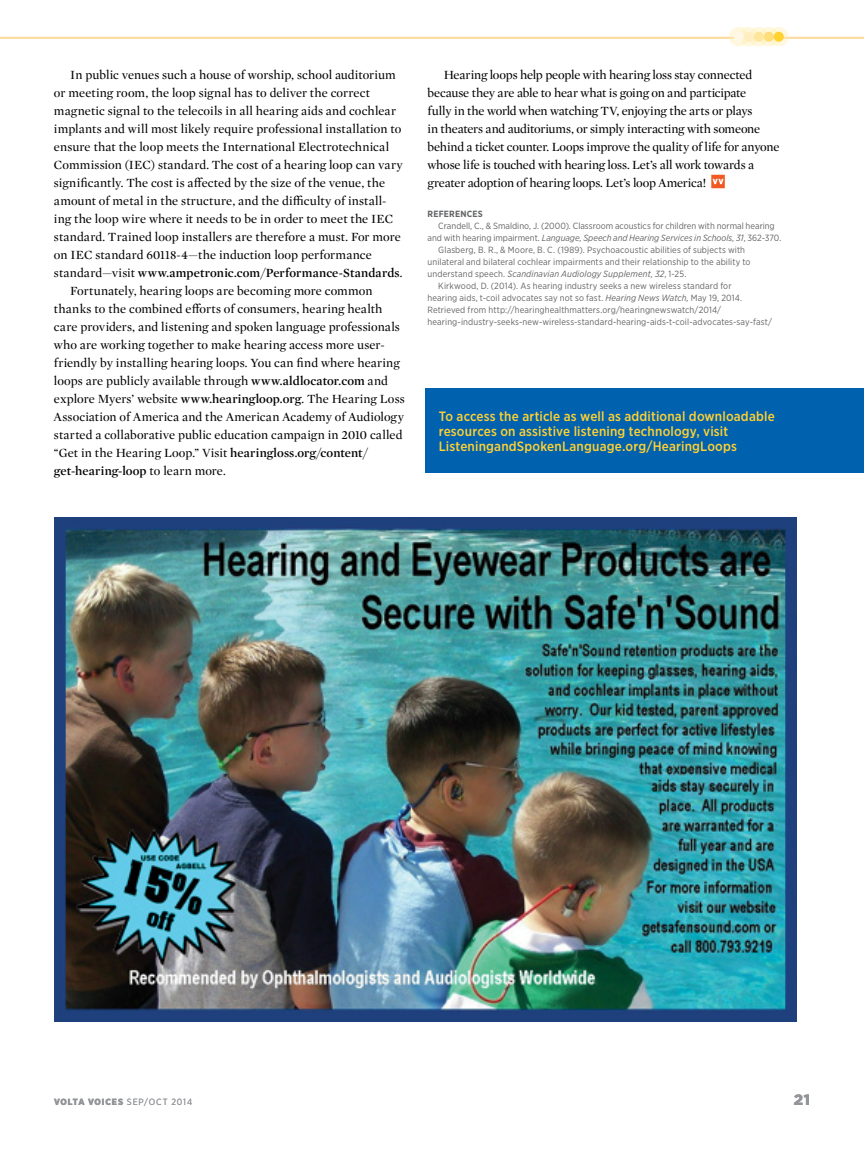
<style>
.page{position:relative;width:864px;height:1161px;background:#fff}
.page>*{position:absolute;margin:0;border:0;box-sizing:border-box;transform-origin:0 0}
.t1{font:900 15px "Gotham";color:#939598}
.t2{font:500 13.5px/15px "Gotham Narrow";letter-spacing:.015em;color:#ffd131}
.t3{font:12.75px/18px "Mercury Display";color:#000}
.t4{font:600 12.75px "Mercury Display";letter-spacing:.01em;color:#000}
.t5{font:12.75px "Mercury Display";letter-spacing:.02em;color:#000}
.t6{font:9px "Gotham Narrow";letter-spacing:.01em;color:#636466}
.t7{font:italic 9px "Gotham Narrow";letter-spacing:.005em;color:#636466}
.t8{font:900 9px "Gotham Narrow";letter-spacing:.1em;color:#939598}
.t9{font:700 9px "Gotham Narrow";letter-spacing:.025em;color:#636466}
.s1{font-weight:400}
.s2{font-weight:600}
.s3{font-style:normal}
.s4{font-style:italic}
</style>
<div class="page">
<svg style="left:711px;top:175px;width:14px;height:13px"></svg>
<div style="left:425px;top:388px;width:439px;height:84px;background:#0061af"></div>
<hr style="left:0;top:37px;width:864px;height:2px;background:#fcdba1">
<svg style="left:749px;top:27px;width:20px;height:19px"></svg>
<svg style="left:769px;top:27px;width:20px;height:19px"></svg>
<svg style="left:739px;top:27px;width:19px;height:19px"></svg>
<svg style="left:759px;top:27px;width:20px;height:19px"></svg>
<div style="left:764px;top:32px;width:10px;height:10px;background:#ffdd79;border-radius:50%"></div>
<div style="left:774px;top:32px;width:10px;height:10px;background:#ffd131;border-radius:50%"></div>
<svg style="left:729px;top:27px;width:19px;height:19px"></svg>
<div style="left:754px;top:32px;width:10px;height:10px;background:#ffe69d;border-radius:50%"></div>
<div style="left:744px;top:32px;width:10px;height:10px;background:#ffeec2;border-radius:50%"></div>
<div style="left:734px;top:32px;width:10px;height:10px;background:#fff8e8;border-radius:50%"></div>
<img style="left:54px;top:518px;width:742px;height:503px">
<p class="t3" style="left:70px;top:65px;width:327px">In public venues such a house of worship, school auditorium</p>
<p class="t3" style="left:54px;top:83px;width:318px">or meeting room, the loop signal has to deliver the correct</p>
<p class="t3" style="left:54px;top:101px;width:344px">magnetic signal to the telecoils in all hearing aids and cochlear</p>
<p class="t3" style="left:54px;top:119px;width:349px">implants and will most likely require professional installation to</p>
<p class="t3" style="left:54px;top:137px;width:337px">ensure that the loop meets the International Electrotechnical</p>
<p class="t3" style="left:54px;top:155px;width:350px">Commission (IEC) standard. The cost of a hearing loop can vary</p>
<p class="t3" style="left:54px;top:173px;width:333px">significantly. The cost is affected by the size of the venue, the</p>
<p class="t5" style="left:54px;top:192px;width:334px">amount of metal in the structure, and the difficulty of install-</p>
<p class="t3" style="left:54px;top:209px;width:341px">ing the loop wire where it needs to be in order to meet the IEC</p>
<p class="t3" style="left:54px;top:227px;width:348px">standard. Trained loop installers are therefore a must. For more</p>
<p class="t3" style="left:54px;top:245px;width:319px">on IEC standard 60118-4—the induction loop performance</p>
<p class="t4" style="left:54px;top:263px;width:350px"><span class="s1">standard—visit</span> www.ampetronic.com/Performance-Standards<span class="s1">.</span></p>
<p class="t3" style="left:70px;top:281px;width:304px">Fortunately, hearing loops are becoming more common</p>
<p class="t3" style="left:54px;top:299px;width:330px">thanks to the combined efforts of consumers, hearing health</p>
<p class="t3" style="left:54px;top:317px;width:347px">care providers, and listening and spoken language professionals</p>
<p class="t3" style="left:54px;top:335px;width:332px">who are working together to make hearing access more user-</p>
<p class="t3" style="left:54px;top:353px;width:347px">friendly by installing hearing loops. You can find where hearing</p>
<p class="t3" style="left:54px;top:371px;width:335px">loops are publicly available through <span class="s2">www.aldlocator.com</span> and</p>
<p class="t3" style="left:54px;top:389px;width:352px">explore Myers’ website <span class="s2">www.hearingloop.org</span>. The Hearing Loss</p>
<p class="t3" style="left:54px;top:407px;width:351px">Association of America and the American Academy of Audiology</p>
<p class="t3" style="left:54px;top:425px;width:350px">started a collaborative public education campaign in 2010 called</p>
<p class="t3" style="left:54px;top:443px;width:315px">“Get in the Hearing Loop.” Visit <span class="s2">hearingloss.org/content/</span></p>
<p class="t4" style="left:54px;top:462px;width:173px">get-hearing-loop <span class="s1">to learn more.</span></p>
<p class="t3" style="left:427px;top:65px;width:354px;text-indent:16px">Hearing loops help people with hearing loss stay connected because they are able to hear what is going on and participate<br>fully in the world when watching TV, enjoying the arts or plays<br>in theaters and auditoriums, or simply interacting with someone behind a ticket counter. Loops improve the quality of life for anyone whose life is touched with hearing loss. Let’s all work towards a greater adoption of hearing loops. Let’s loop America!</p>
<p class="t9" style="left:428px;top:208px;width:57px">REFERENCES</p>
<p class="t6" style="left:438px;top:220px;width:338px">Crandell, C., &amp; Smaldino, J. (2000). Classroom acoustics for children with normal hearing</p>
<p class="t7" style="left:428px;top:232px;width:355px"><span class="s3">and with hearing impairment.</span> Language, Speech and Hearing Services in Schools, 31<span class="s3">, 362-370.</span></p>
<p class="t6" style="left:438px;top:244px;width:308px">Glasberg, B. R., &amp; Moore, B. C. (1989). Psychoacoustic abilities of subjects with</p>
<p class="t6" style="left:428px;top:256px;width:325px">unilateral and bilateral cochlear impairments and their relationship to the ability to</p>
<p class="t7" style="left:428px;top:268px;width:261px"><span class="s3">understand speech.</span> Scandinavian Audiology Supplement, 32<span class="s3">, 1-25.</span></p>
<p class="t6" style="left:438px;top:280px;width:295px">Kirkwood, D. (2014). As hearing industry seeks a new wireless standard for</p>
<p class="t6" style="left:428px;top:292px;width:316px">hearing aids, t-coil advocates say not so fast. <span class="s4">Hearing News Watch,</span> May 19, 2014.</p>
<p class="t6" style="left:428px;top:304px;width:295px">Retrieved from http://hearinghealthmatters.org/hearingnewswatch/2014/</p>
<p class="t6" style="left:428px;top:316px;width:346px">hearing-industry-seeks-new-wireless-standard-hearing-aids-t-coil-advocates-say-fast/</p>
<p class="t2" style="left:439px;top:408px;width:338px">To access the article as well as additional downloadable resources on assistive listening technology, visit<br>ListeningandSpokenLanguage.org/HearingLoops</p>
<p class="t8" style="left:54px;top:1096px;width:140px">VOLTA VOICES <span class="s1">SEP/OCT 2014</span></p>
<p class="t1" style="left:794px;top:1089px;width:18px">21</p>
</div>
